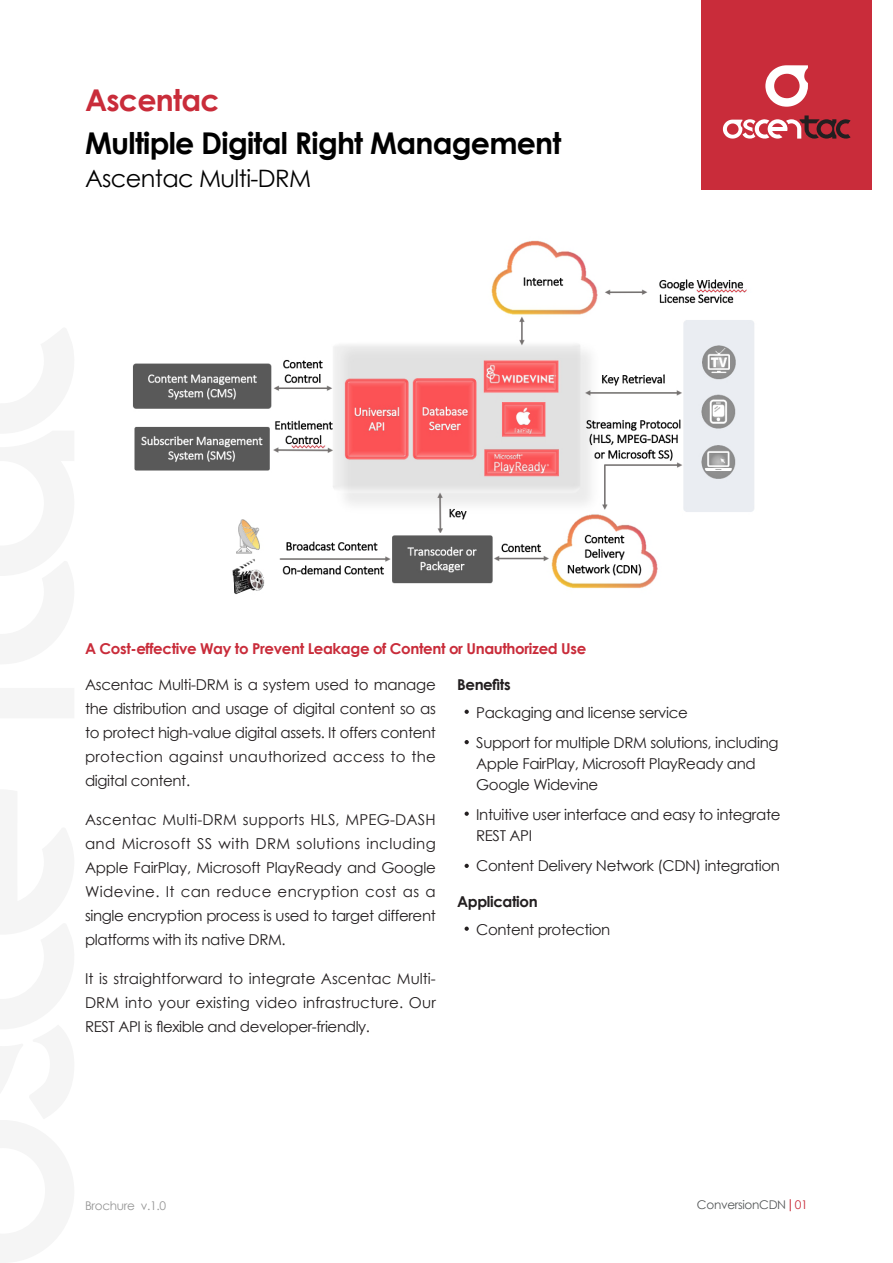
<style>
.page{position:relative;width:893px;height:1263px;background:#fff}
.page>*{position:absolute;margin:0;border:0;box-sizing:border-box;transform-origin:0 0}
.t1{font:700 30px "Century Gothic";letter-spacing:-.025em;color:#000}
.t2{font:700 30px "Century Gothic";letter-spacing:-.025em;color:#c92c3a}
.t3{font:24px "Century Gothic";letter-spacing:-.025em;color:#000}
.M-L-10{font:15px/24px "Century Gothic";letter-spacing:-.025em;color:#231f20;text-align:justify}
.t4{font:700 15px "Century Gothic";letter-spacing:-.025em;color:#c92c3a}
.t5{font:700 15px "Century Gothic";letter-spacing:-.025em;color:#231f20}
.t6{font:12px "Century Gothic";letter-spacing:-.025em;color:#545758}
.t7{font:12px "Century Gothic";letter-spacing:-.025em;color:#969696}
.s1{color:#c92c3a}
</style>
<div class="page">
<svg style="left:465px;top:710px;width:4px;height:4px"></svg>
<svg style="left:465px;top:926px;width:4px;height:5px"></svg>
<svg style="left:465px;top:864px;width:4px;height:4px"></svg>
<svg style="left:465px;top:811px;width:4px;height:5px"></svg>
<svg style="left:465px;top:740px;width:4px;height:4px"></svg>
<div style="left:702px;top:0;width:170px;height:189px;background:#c92c3a"></div>
<svg style="left:765px;top:65px;width:43px;height:42px"></svg>
<svg style="left:723px;top:115px;width:127px;height:24px"></svg>
<svg style="left:790px;top:1199px;width:1px;height:12px"></svg>
<img style="left:133px;top:240px;width:621px;height:354px">
<p class="t2" style="left:85px;top:77px;width:136px">Ascentac</p>
<p class="t1" style="left:85px;top:120px;width:478px">Multiple Digital Right Management</p>
<p class="t3" style="left:85px;top:161px;width:228px">Ascentac Multi-DRM</p>
<p class="t4" style="left:85px;top:637px;width:503px">A Cost-effective Way to Prevent Leakage of Content or Unauthorized Use</p>
<p class="M-L-10" style="left:85px;top:672px;width:352px">Ascentac Multi-DRM is a system used to manage the distribution and usage of digital content so as to protect high-value digital assets. It offers content protection against unauthorized access to the digital content.</p>
<p class="M-L-10" style="left:85px;top:807px;width:352px">Ascentac Multi-DRM supports HLS, MPEG-DASH and Microsoft SS with DRM solutions including Apple FairPlay, Microsoft PlayReady and Google Widevine. It can reduce encryption cost as a single encryption process is used to target different platforms with its native DRM.</p>
<p class="M-L-10" style="left:85px;top:966px;width:352px">It is straightforward to integrate Ascentac Multi-DRM into your existing video infrastructure. Our REST API is flexible and developer-friendly.</p>
<p class="t5" style="left:457px;top:673px;width:55px">Benefits</p>
<p class="M-L-10" style="left:476px;top:700px;width:213px">Packaging and license service</p>
<p class="M-L-10" style="left:476px;top:731px;width:304px;line-height:21px;text-align:left">Support for multiple DRM solutions, including<br>Apple FairPlay, Microsoft PlayReady and<br>Google Widevine</p>
<p class="M-L-10" style="left:476px;top:803px;width:306px;line-height:21px">Intuitive user interface and easy to integrate<br>REST API</p>
<p class="M-L-10" style="left:476px;top:853px;width:305px">Content Delivery Network (CDN) integration</p>
<p class="t5" style="left:457px;top:890px;width:82px">Application</p>
<p class="M-L-10" style="left:476px;top:917px;width:136px">Content protection</p>
<p class="t7" style="left:85px;top:1197px;width:83px">Brochure v.1.0</p>
<p class="t6" style="left:697px;top:1196px;width:112px">ConversionCDN <span class="s1">01</span></p>
</div>
